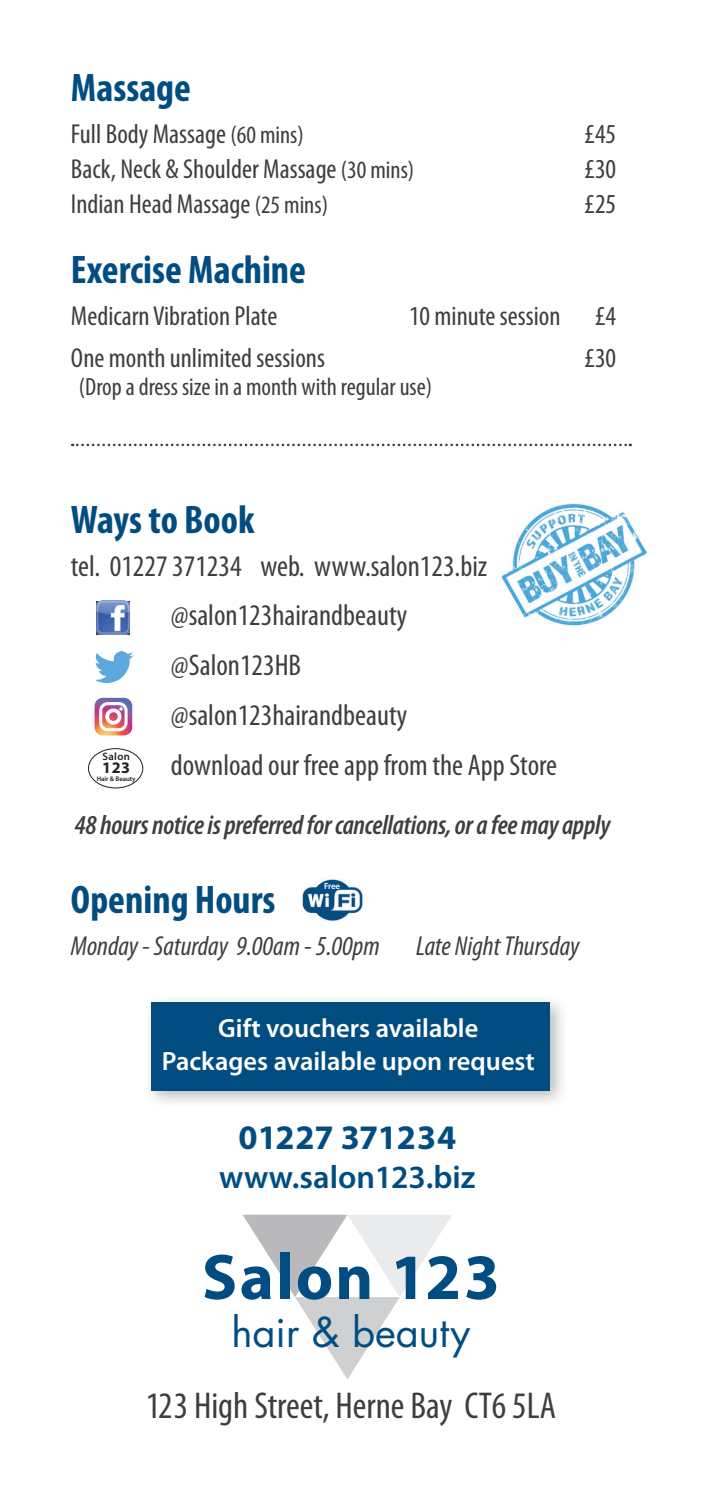
<style>
.page{position:relative;width:702px;height:1489px;background:#fff}
.page>*{position:absolute;margin:0;border:0;box-sizing:border-box;transform-origin:0 0}
.t1{font:700 65px "Myriad Pro";letter-spacing:.03em;color:#014d82}
.t2{font:700 condensed 40px "Myriad Pro";color:#014d82}
.t3{font:40px "Futura Std";color:#014d82}
.t4{font:condensed 37.5px "Myriad Pro";color:#3e3e3f}
.t5{font:700 34.5px "Myriad Pro";color:#014d82}
.t6{font:600 32.5px "Myriad Pro";color:#014d82}
.t7{font:condensed 30px/50px "Myriad Pro";color:#3e3e3f}
.t8{font:condensed 27.5px "Myriad Pro";color:#3e3e3f}
.t9{font:italic 600 condensed 27.5px "Myriad Pro";letter-spacing:-.01em;color:#3e3e3f}
.t10{font:italic condensed 27.5px "Myriad Pro";color:#3e3e3f}
.t11{font:600 26.5px/32.5px "Myriad Pro";color:#fff;text-align:center}
.t12{font:condensed 25px "Myriad Pro";color:#3e3e3f}
.t13{font:700 16.25px "Myriad Pro";color:#231f20}
.t14{font:600 10.75px "Myriad Pro";letter-spacing:.03em;color:#231f20}
.t15{font:600 9px "Myriad Pro";color:#fff}
.t16{font:600 6.75px "Myriad Pro";letter-spacing:-.01em;color:#231f20}
.s1{font-size:25px}
</style>
<div class="page">
<img style="left:96px;top:600px;width:33px;height:34px">
<div style="left:88px;top:748px;width:55px;height:40px;border:1px solid #231f20;border-radius:50%"></div>
<svg style="left:72px;top:443px;width:558px;height:3px"></svg>
<img style="left:502px;top:503px;width:144px;height:123px">
<svg style="left:243px;top:1214px;width:209px;height:165px"></svg>
<img style="left:302px;top:879px;width:61px;height:42px">
<div style="left:143px;top:993px;width:426px;height:116px;background:#231f20;opacity:.3"></div>
<div style="left:152px;top:1002px;width:398px;height:88px;background:#014d82"></div>
<img style="left:95px;top:651px;width:38px;height:31px">
<svg style="left:94px;top:697px;width:38px;height:38px"></svg>
<h2 class="t2" style="left:71px;top:63px;width:121px">Massage</h2>
<p class="t8" style="left:71px;top:117px;width:234px">Full Body Massage <span class="s1">(60 mins)</span></p>
<p class="t8" style="left:584px;top:117px;width:33px">£45</p>
<p class="t8" style="left:71px;top:152px;width:345px">Back, Neck &amp; Shoulder Massage <span class="s1">(30 mins)</span></p>
<p class="t8" style="left:584px;top:152px;width:33px">£30</p>
<p class="t8" style="left:71px;top:187px;width:258px">Indian Head Massage <span class="s1">(25 mins)</span></p>
<p class="t8" style="left:584px;top:187px;width:33px">£25</p>
<h2 class="t2" style="left:71px;top:245px;width:237px">Exercise Machine</h2>
<p class="t8" style="left:71px;top:299px;width:208px">Medicarn Vibration Plate</p>
<p class="t8" style="left:409px;top:299px;width:153px">10 minute session</p>
<p class="t8" style="left:595px;top:299px;width:23px">£4</p>
<p class="t8" style="left:71px;top:341px;width:255px">One month unlimited sessions</p>
<p class="t8" style="left:584px;top:341px;width:33px">£30</p>
<p class="t12" style="left:79px;top:371px;width:355px">(Drop a dress size in a month with regular use)</p>
<h2 class="t2" style="left:71px;top:495px;width:185px">Ways to Book</h2>
<p class="t7" style="left:171px;top:540px;width:387px;text-indent:-100px">tel. 01227 371234 web. www.salon123.biz @salon123hairandbeauty<br>@Salon123HB<br>@salon123hairandbeauty<br>download our free app from the App Store</p>
<p class="t14" style="left:102px;top:749px;width:29px">Salon</p>
<p class="t13" style="left:102px;top:756px;width:29px">123</p>
<p class="t16" style="left:97px;top:774px;width:40px">Hair &amp; Beauty</p>
<p class="t9" style="left:74px;top:808px;width:537px">48 hours notice is preferred for cancellations, or a fee may apply</p>
<p class="t15" style="left:324px;top:880px;width:18px">Free</p>
<h2 class="t2" style="left:71px;top:874px;width:206px">Opening Hours</h2>
<p class="t10" style="left:71px;top:929px;width:310px">Monday - Saturday 9.00am - 5.00pm</p>
<p class="t10" style="left:416px;top:929px;width:165px">Late Night Thursday</p>
<p class="t11" style="left:162px;top:1011px;width:374px">Gift vouchers available<br>Packages available upon request</p>
<p class="t5" style="left:239px;top:1115px;width:219px">01227 371234</p>
<p class="t6" style="left:219px;top:1156px;width:258px">www.salon123.biz</p>
<h1 class="t1" style="left:202px;top:1234px;width:299px">Salon 123</h1>
<h2 class="t3" style="left:231px;top:1306px;width:240px">hair &amp; beauty</h2>
<h3 class="t4" style="left:146px;top:1382px;width:411px">123 High Street, Herne Bay CT6 5LA</h3>
</div>
